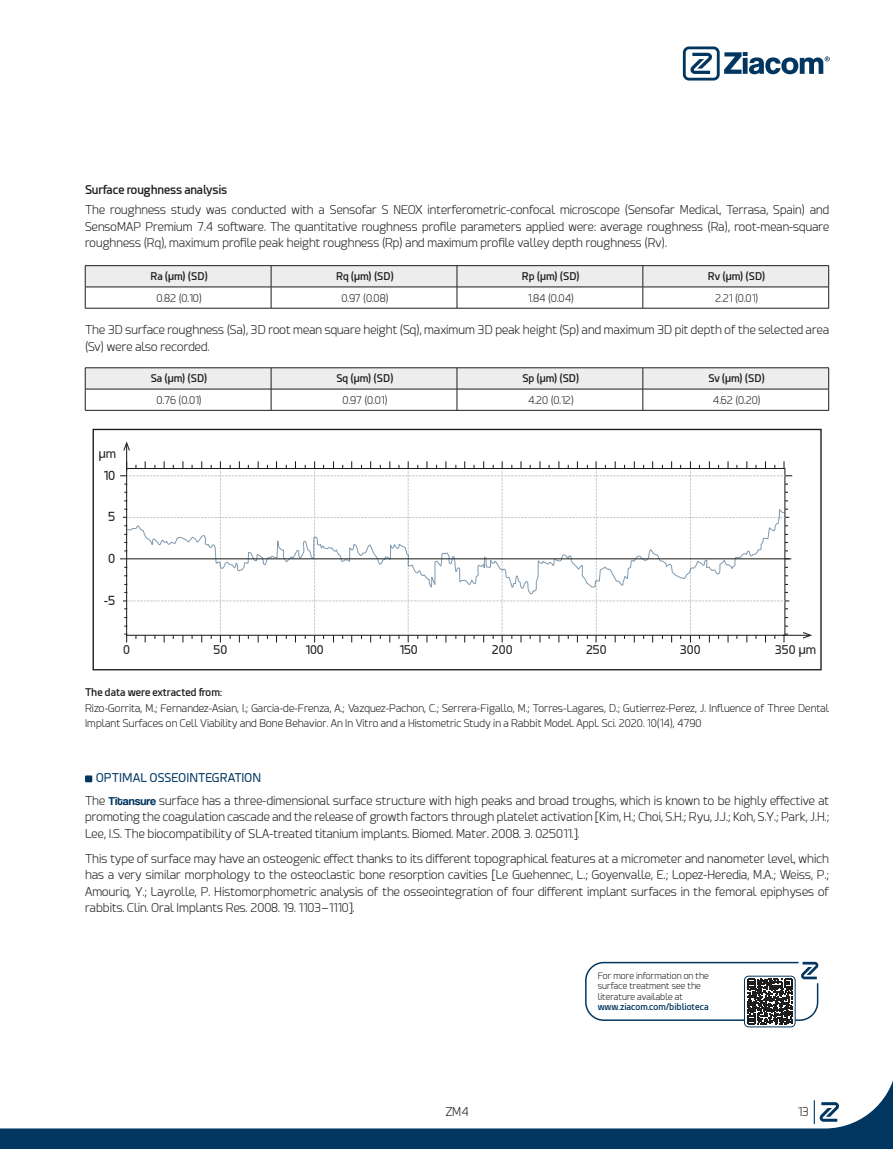
<style>
.page{position:relative;width:893px;height:1149px;background:#fff}
.page>*{position:absolute;margin:0;border:0;box-sizing:border-box;transform-origin:0 0}
.t1{font:12.3px/22.2px "Esphimere";color:#1d1d1b;text-align:center}
.t2{font:300 12px/16.5px "Esphimere";color:#1d1d1b;text-align:justify}
.t3{font:600 12px "Esphimere";letter-spacing:-.01em;color:#1d1d1b}
.t4{font:12px "Esphimere";color:#003660}
.t5{font:11.85px "Esphimere";color:#1d1d1b}
.t6{font:300 10.5px/15px "Esphimere";color:#1d1d1b}
.t7{font:600 10.5px "Esphimere";color:#1d1d1b}
.t8{font:300 9px/10.5px "Esphimere";color:#1d1d1b}
.t9{font:600 9px "Esphimere";color:#003660}
.s1{font-size:12.3px}
.s2{font-family:"Coolvetica Rg";font-weight:400;color:#003660}
</style>
<div class="page">
<svg style="left:0;top:1080px;width:893px;height:68px"></svg>
<svg style="left:814px;top:1099px;width:25px;height:24px"></svg>
<svg style="left:683px;top:46px;width:147px;height:34px"></svg>
<svg style="left:85px;top:265px;width:744px;height:43px"></svg>
<hr style="left:85px;top:308px;width:186px;height:1px;background:#1d1d1b">
<hr style="left:271px;top:308px;width:186px;height:1px;background:#1d1d1b">
<hr style="left:457px;top:308px;width:186px;height:1px;background:#1d1d1b">
<hr style="left:643px;top:308px;width:186px;height:1px;background:#1d1d1b">
<svg style="left:85px;top:367px;width:744px;height:43px"></svg>
<hr style="left:85px;top:410px;width:186px;height:1px;background:#1d1d1b">
<hr style="left:271px;top:410px;width:186px;height:1px;background:#1d1d1b">
<hr style="left:457px;top:410px;width:186px;height:1px;background:#1d1d1b">
<hr style="left:643px;top:410px;width:186px;height:1px;background:#1d1d1b">
<div style="left:85px;top:775px;width:7px;height:7px;background:#003660"></div>
<div style="left:744px;top:975px;width:51px;height:51px;border:1px solid #003660;border-radius:4px"></div>
<svg style="left:585px;top:961px;width:234px;height:62px"></svg>
<svg style="left:120px;top:441px;width:692px;height:201px"></svg>
<div style="left:93px;top:428px;width:729px;height:242px;border:1px solid #1d1d1b"></div>
<svg style="left:127px;top:509px;width:658px;height:85px"></svg>
<p class="t3" style="left:85px;top:182px;width:144px">Surface roughness analysis</p>
<p class="t2" style="left:85px;top:202px;width:746px">The roughness study was conducted with a Sensofar S NEOX interferometric-confocal microscope (Sensofar Medical, Terrasa, Spain) and SensoMAP Premium 7.4 software. The quantitative roughness profile parameters applied were: average roughness (Ra), root-mean-square roughness (Rq), maximum profile peak height roughness (Rp) and maximum profile valley depth roughness (Rv).</p>
<p class="t7" style="left:150px;top:270px;width:59px">Ra (μm) (SD)</p>
<p class="t7" style="left:336px;top:270px;width:60px">Rq (μm) (SD)</p>
<p class="t7" style="left:522px;top:270px;width:60px">Rp (μm) (SD)</p>
<p class="t7" style="left:708px;top:270px;width:59px">Rv (μm) (SD)</p>
<p class="t6" style="left:157px;top:290px;width:47px">0.82 (0.10)</p>
<p class="t6" style="left:341px;top:290px;width:49px">0.97 (0.08)</p>
<p class="t6" style="left:528px;top:290px;width:48px">1.84 (0.04)</p>
<p class="t6" style="left:715px;top:290px;width:45px">2.21 (0.01)</p>
<p class="t2" style="left:85px;top:321px;width:746px">The 3D surface roughness (Sa), 3D root mean square height (Sq), maximum 3D peak height (Sp) and maximum 3D pit depth of the selected area (Sv) were also recorded.</p>
<p class="t7" style="left:151px;top:372px;width:58px">Sa (μm) (SD)</p>
<p class="t7" style="left:336px;top:372px;width:59px">Sq (μm) (SD)</p>
<p class="t7" style="left:522px;top:372px;width:59px">Sp (μm) (SD)</p>
<p class="t7" style="left:709px;top:372px;width:58px">Sv (μm) (SD)</p>
<p class="t6" style="left:157px;top:392px;width:47px">0.76 (0.01)</p>
<p class="t6" style="left:343px;top:392px;width:46px">0.97 (0.01)</p>
<p class="t6" style="left:528px;top:392px;width:47px">4.20 (0.12)</p>
<p class="t6" style="left:713px;top:392px;width:50px">4.62 (0.20)</p>
<p class="t1" style="left:99px;top:442px;width:19px">µm<br>10</p>
<p class="t1" style="left:108px;top:505px;width:9px">5</p>
<p class="t1" style="left:108px;top:547px;width:9px">0</p>
<p class="t1" style="left:104px;top:589px;width:13px">-5</p>
<p class="t5" style="left:123px;top:642px;width:8px">0</p>
<p class="t5" style="left:214px;top:642px;width:15px">50</p>
<p class="t5" style="left:305px;top:642px;width:20px">100</p>
<p class="t5" style="left:399px;top:642px;width:20px">150</p>
<p class="t5" style="left:492px;top:642px;width:22px">200</p>
<p class="t5" style="left:586px;top:642px;width:22px">250</p>
<p class="t5" style="left:680px;top:642px;width:22px">300</p>
<p class="t5" style="left:775px;top:642px;width:43px">350 <span class="s1">µm</span></p>
<p class="t7" style="left:85px;top:685px;width:138px">The data were extracted from:</p>
<p class="t6" style="left:85px;top:700px;width:746px">Rizo-Gorrita, M.; Fernandez-Asian, I.; Garcia-de-Frenza, A.; Vazquez-Pachon, C.; Serrera-Figallo, M.; Torres-Lagares, D.; Gutierrez-Perez, J. Influence of Three Dental<br>Implant Surfaces on Cell Viability and Bone Behavior. An In Vitro and a Histometric Study in a Rabbit Model. Appl. Sci. 2020. 10(14), 4790</p>
<p class="t4" style="left:96px;top:771px;width:167px">OPTIMAL OSSEOINTEGRATION</p>
<p class="t2" style="left:85px;top:792px;width:746px">The <span class="s2">Titansure</span> surface has a three-dimensional surface structure with high peaks and broad troughs, which is known to be highly effective at promoting the coagulation cascade and the release of growth factors through platelet activation [Kim, H.; Choi, S.H.; Ryu, J.J.; Koh, S.Y.; Park, J.H.; Lee, I.S. The biocompatibility of SLA-treated titanium implants. Biomed. Mater. 2008. 3. 025011.].</p>
<p class="t2" style="left:85px;top:850px;width:746px">This type of surface may have an osteogenic effect thanks to its different topographical features at a micrometer and nanometer level, which has a very similar morphology to the osteoclastic bone resorption cavities [Le Guehennec, L.; Goyenvalle, E.; Lopez-Heredia, M.A.; Weiss, P.; Amouriq, Y.; Layrolle, P. Histomorphometric analysis of the osseointegration of four different implant surfaces in the femoral epiphyses of rabbits. Clin. Oral Implants Res. 2008. 19. 1103–1110].</p>
<p class="t8" style="left:598px;top:970px;width:113px">For more information on the surface treatment see the literature available at</p>
<p class="t9" style="left:598px;top:1001px;width:113px">www.ziacom.com/biblioteca</p>
<p class="t2" style="left:445px;top:1103px;width:25px">ZM4</p>
<p class="t2" style="left:797px;top:1103px;width:13px">13</p>
</div>
